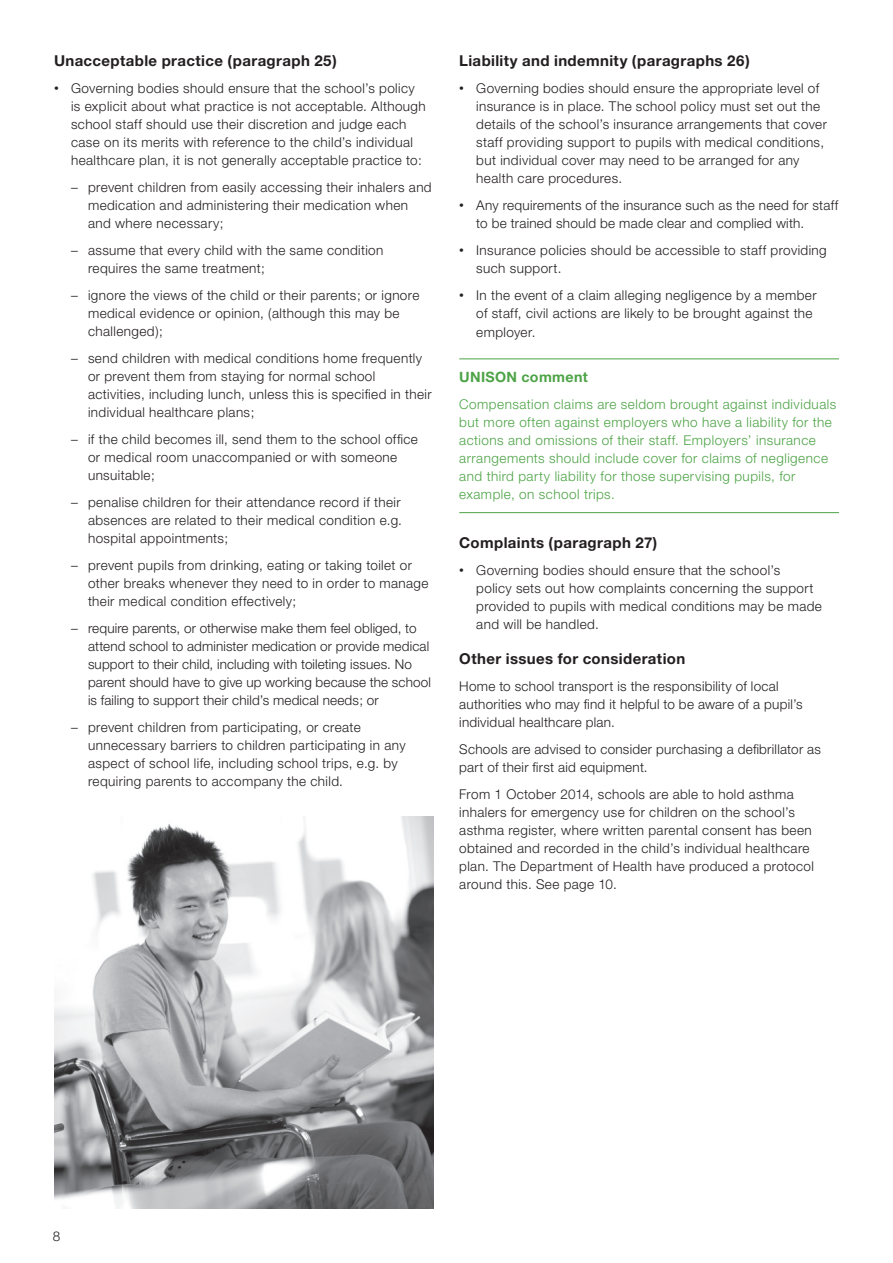
<style>
.page{position:relative;width:893px;height:1263px;background:#fff}
.page>*{position:absolute;margin:0;border:0;box-sizing:border-box;transform-origin:0 0}
.t1{font:700 15px "Helvetica Neue";letter-spacing:.025em;color:#231f20}
.t2{font:700 14.25px "Helvetica Neue";letter-spacing:.025em;color:#4da346}
.t3{font:300 13.5px/18px "Helvetica Neue";letter-spacing:.03em;color:#231f20}
.t4{font:300 13.5px/18px "Helvetica Neue";letter-spacing:.035em;color:#4da346}
.t5{font:300 13.5px/18px "Helvetica Neue";letter-spacing:.01em;color:#231f20}
.s1{font-family:"Arial";font-weight:400}
</style>
<div class="page">
<hr style="left:459px;top:358px;width:380px;height:1px;background:#4da346">
<hr style="left:459px;top:512px;width:380px;height:1px;background:#4da346">
<img style="left:54px;top:816px;width:380px;height:393px">
<p class="t1" style="left:54px;top:51px;width:285px">Unacceptable practice (paragraph 25)</p>
<p class="t3" style="left:71px;top:79px;width:356px;text-indent:-17px"><span class="s1">•</span> Governing bodies should ensure that the school’s policy is explicit about what practice is not acceptable. Although school staff should use their discretion and judge each case on its merits with reference to the child’s individual healthcare plan, it is not generally acceptable practice to:</p>
<p class="t3" style="left:88px;top:178px;width:345px;text-indent:-17px">– prevent children from easily accessing their inhalers and medication and administering their medication when and where necessary;</p>
<p class="t3" style="left:88px;top:241px;width:297px;text-indent:-17px">– assume that every child with the same condition requires the same treatment;</p>
<p class="t3" style="left:88px;top:286px;width:333px;text-indent:-17px">– ignore the views of the child or their parents; or ignore medical evidence or opinion, (although this may be challenged);</p>
<p class="t3" style="left:88px;top:349px;width:345px;text-indent:-17px">– send children with medical conditions home frequently or prevent them from staying for normal school activities, including lunch, unless this is specified in their individual healthcare plans;</p>
<p class="t3" style="left:88px;top:430px;width:331px;text-indent:-17px">– if the child becomes ill, send them to the school office or medical room unaccompanied or with someone unsuitable;</p>
<p class="t3" style="left:88px;top:493px;width:316px;text-align:justify;text-indent:-17px">– penalise children for their attendance record if their absences are related to their medical condition e.g. hospital appointments;</p>
<p class="t3" style="left:88px;top:556px;width:342px;text-indent:-17px">– prevent pupils from drinking, eating or taking toilet or other breaks whenever they need to in order to manage their medical condition effectively;</p>
<p class="t5" style="left:88px;top:619px;width:344px;text-indent:-17px">– require parents, or otherwise make them feel obliged, to attend school to administer medication or provide medical support to their child, including with toileting issues. No parent should have to give up working because the school is failing to support their child’s medical needs; or</p>
<p class="t3" style="left:88px;top:718px;width:319px;text-indent:-17px">– prevent children from participating, or create unnecessary barriers to children participating in any aspect of school life, including school trips, e.g. by requiring parents to accompany the child.</p>
<p class="t1" style="left:459px;top:51px;width:292px">Liability and indemnity (paragraphs 26)</p>
<p class="t3" style="left:476px;top:79px;width:352px;text-indent:-17px"><span class="s1">•</span> Governing bodies should ensure the appropriate level of insurance is in place. The school policy must set out the details of the school’s insurance arrangements that cover staff providing support to pupils with medical conditions, but individual cover may need to be arranged for any health care procedures.</p>
<p class="t3" style="left:476px;top:196px;width:364px;text-indent:-17px"><span class="s1">•</span> Any requirements of the insurance such as the need for staff to be trained should be made clear and complied with.</p>
<p class="t3" style="left:476px;top:241px;width:352px;text-indent:-17px"><span class="s1">•</span> Insurance policies should be accessible to staff providing such support.</p>
<p class="t3" style="left:476px;top:285px;width:342px;line-height:18.5px;text-indent:-17px"><span class="s1">•</span> In the event of a claim alleging negligence by a member of staff, civil actions are likely to be brought against the employer.</p>
<p class="t2" style="left:459px;top:368px;width:130px">UNISON comment</p>
<p class="t4" style="left:459px;top:395px;width:379px">Compensation claims are seldom brought against individuals but more often against employers who have a liability for the actions and omissions of their staff. Employers’ insurance arrangements should include cover for claims of negligence and third party liability for those supervising pupils, for example, on school trips.</p>
<p class="t1" style="left:459px;top:533px;width:200px">Complaints (paragraph 27)</p>
<p class="t3" style="left:476px;top:561px;width:347px;text-indent:-17px"><span class="s1">•</span> Governing bodies should ensure that the school’s<br>policy sets out how complaints concerning the support provided to pupils with medical conditions may be made and will be handled.</p>
<p class="t1" style="left:459px;top:650px;width:228px">Other issues for consideration</p>
<p class="t3" style="left:459px;top:677px;width:345px">Home to school transport is the responsibility of local authorities who may find it helpful to be aware of a pupil’s individual healthcare plan.</p>
<p class="t3" style="left:459px;top:740px;width:363px">Schools are advised to consider purchasing a defibrillator as part of their first aid equipment.</p>
<p class="t3" style="left:459px;top:785px;width:356px">From 1 October 2014, schools are able to hold asthma inhalers for emergency use for children on the school’s asthma register, where written parental consent has been obtained and recorded in the child’s individual healthcare plan. The Department of Health have produced a protocol around this. See page 10.</p>
<p class="t3" style="left:53px;top:1227px;width:9px">8</p>
</div>
